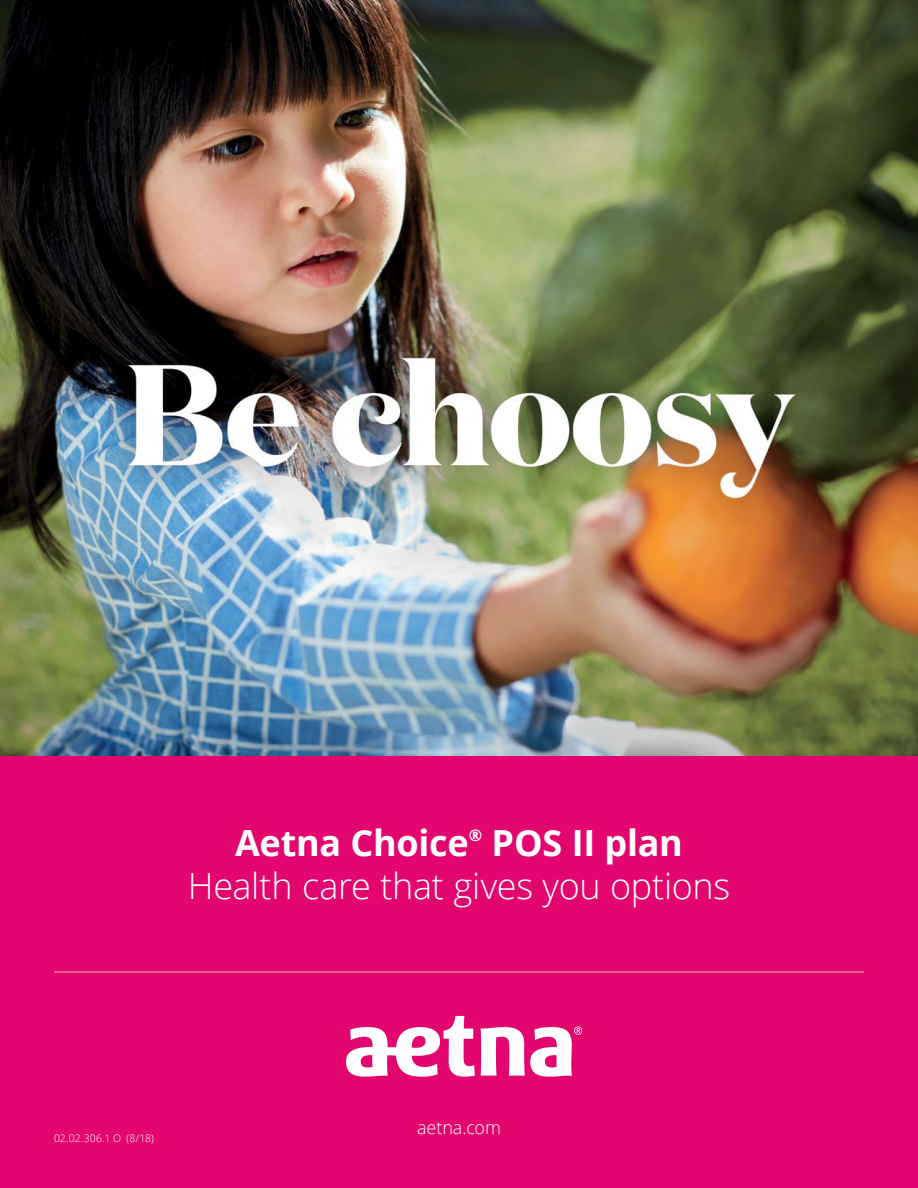
<style>
.page{position:relative;width:918px;height:1188px;background:#fff}
.page>*{position:absolute;margin:0;border:0;box-sizing:border-box;transform-origin:0 0}
.t1{font:300 36px "Open Sans";letter-spacing:-.01em;color:#fff}
.t2{font:700 36px "Open Sans";letter-spacing:-.005em;color:#fff}
.t3{font:300 18px "Open Sans";letter-spacing:-.005em;color:#fff}
.t4{font:300 10.5px "Open Sans";color:#fff}
</style>
<div class="page">
<img style="left:0;top:0;width:918px;height:756px">
<div style="left:0;top:756px;width:918px;height:432px;background:#e2066e"></div>
<hr style="left:54px;top:971px;width:810px;height:2px;background:#e98099">
<svg style="left:346px;top:1016px;width:236px;height:61px"></svg>
<h1 class="t2" style="left:235px;top:817px;width:449px">Aetna Choice<sup>®</sup> POS II plan</h1>
<h2 class="t1" style="left:188px;top:861px;width:544px">Health care that gives you options</h2>
<p class="t4" style="left:54px;top:1131px;width:101px">02.02.306.1 O (8/18)</p>
<p class="t3" style="left:417px;top:1115px;width:85px">aetna.com</p>
</div>
